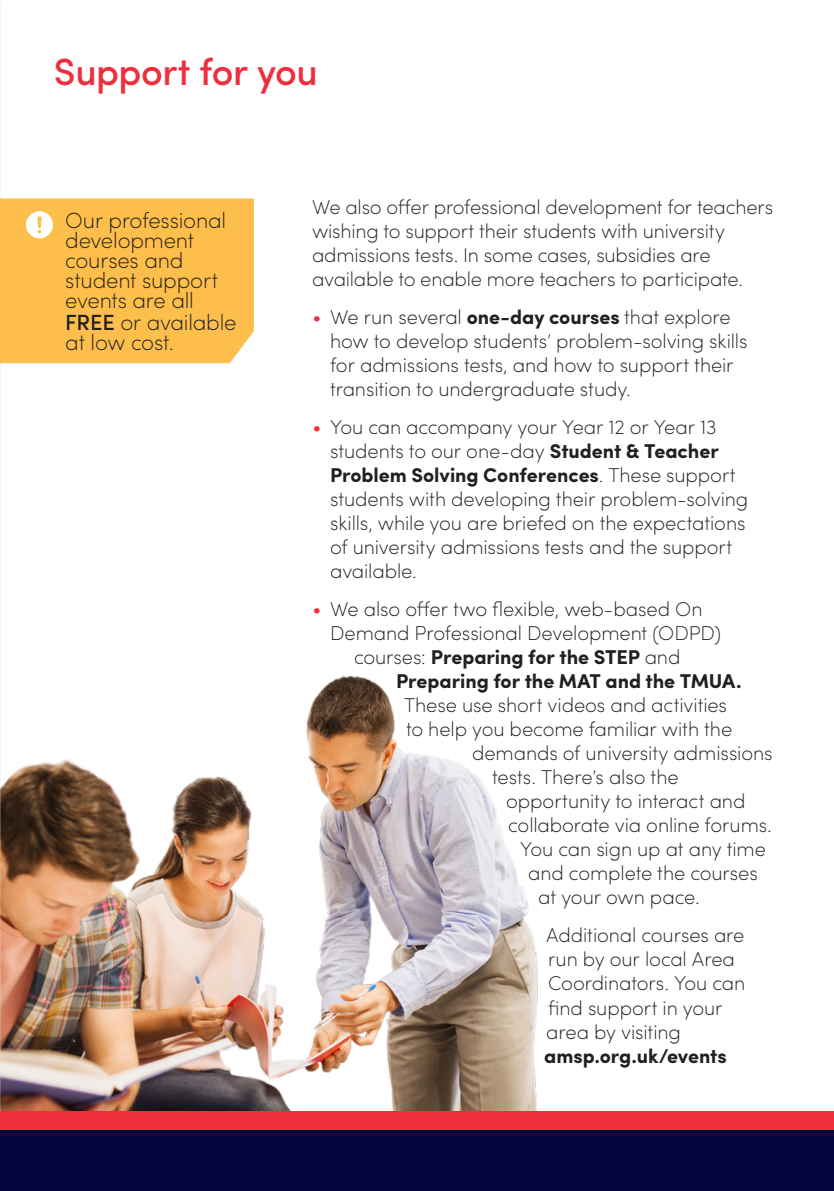
<style>
.page{position:relative;width:834px;height:1191px;background:#fff}
.page>*{position:absolute;margin:0;border:0;box-sizing:border-box;transform-origin:0 0}
.Title2{font:500 38px "Sofia Pro";letter-spacing:-.015em;color:#ee2f3e}
.Bullet_benefits_nobu{font:200 22px/20px "Sofia Pro";letter-spacing:-.01em;color:#231f20}
.Text{font:200 20px/24px "Sofia Pro";letter-spacing:-.005em;color:#231f20}
.t1{font:700 20px "Sofia Pro";letter-spacing:-.005em;color:#231f20}
.s1{font-weight:500}
.s2{font-size:22px;color:#ee2f3e}
.s3{font-weight:700}
.s4{font-weight:200}
</style>
<div class="page">
<img style="left:1px;top:675px;width:537px;height:436px">
<img style="left:0;top:363px;width:1px;height:748px">
<div style="left:0;top:1111px;width:833px;height:19px;background:#ee2f3e"></div>
<div style="left:0;top:1130px;width:833px;height:61px;background:#02063d"></div>
<div style="left:0;top:198px;width:254px;height:165px;background:#fdbe4c"></div>
<svg style="left:26px;top:211px;width:27px;height:27px"></svg>
<p class="Title2" style="left:54px;top:44px;width:265px">Support for you</p>
<p class="Bullet_benefits_nobu" style="left:65px;top:209px;width:162px">Our professional development courses and student support events are all</p>
<p class="Bullet_benefits_nobu" style="left:65px;top:311px;width:173px"><span class="s1">FREE</span> or available at low cost.</p>
<p class="Text" style="left:312px;top:193px;width:462px">We also offer professional development for teachers wishing to support their students with university admissions tests. In some cases, subsidies are available to enable more teachers to participate.</p>
<p class="Text" style="left:330px;top:304px;width:419px;text-indent:-18px"><span class="s2">•</span> We run several <span class="s3">one-day courses</span> that explore how to develop students’ problem-solving skills for admissions tests, and how to support their transition to undergraduate study.</p>
<p class="Text" style="left:330px;top:414px;width:419px;text-indent:-18px"><span class="s2">•</span> You can accompany your Year 12 or Year 13 students to our one-day <span class="s3">Student &amp; Teacher Problem Solving Conferences</span>. These support students with developing their problem-solving skills, while you are briefed on the expectations of university admissions tests and the support available.</p>
<p class="Text" style="left:312px;top:596px;width:392px"><span class="s2">•</span> We also offer two flexible, web-based On</p>
<p class="Text" style="left:330px;top:620px;width:392px">Demand Professional Development (ODPD)</p>
<p class="t1" style="left:354px;top:642px;width:328px"><span class="s4">courses:</span> Preparing for the STEP <span class="s4">and</span></p>
<p class="t1" style="left:396px;top:666px;width:347px">Preparing for the MAT and the TMUA.</p>
<p class="Text" style="left:404px;top:692px;width:324px">These use short videos and activities</p>
<p class="Text" style="left:406px;top:716px;width:327px">to help you become familiar with the</p>
<p class="Text" style="left:472px;top:740px;width:302px">demands of university admissions</p>
<p class="Text" style="left:492px;top:764px;width:188px">tests. There’s also the</p>
<p class="Text" style="left:506px;top:788px;width:241px">opportunity to interact and</p>
<p class="Text" style="left:508px;top:812px;width:265px">collaborate via online forums.</p>
<p class="Text" style="left:520px;top:836px;width:247px">You can sign up at any time</p>
<p class="Text" style="left:528px;top:860px;width:231px">and complete the courses</p>
<p class="Text" style="left:538px;top:884px;width:163px">at your own pace.</p>
<p class="Text" style="left:544px;top:922px;width:202px">Additional courses are run by our local Area<br>Coordinators. You can find support in your area by visiting <span class="s3">amsp.org.uk/events</span></p>
</div>
